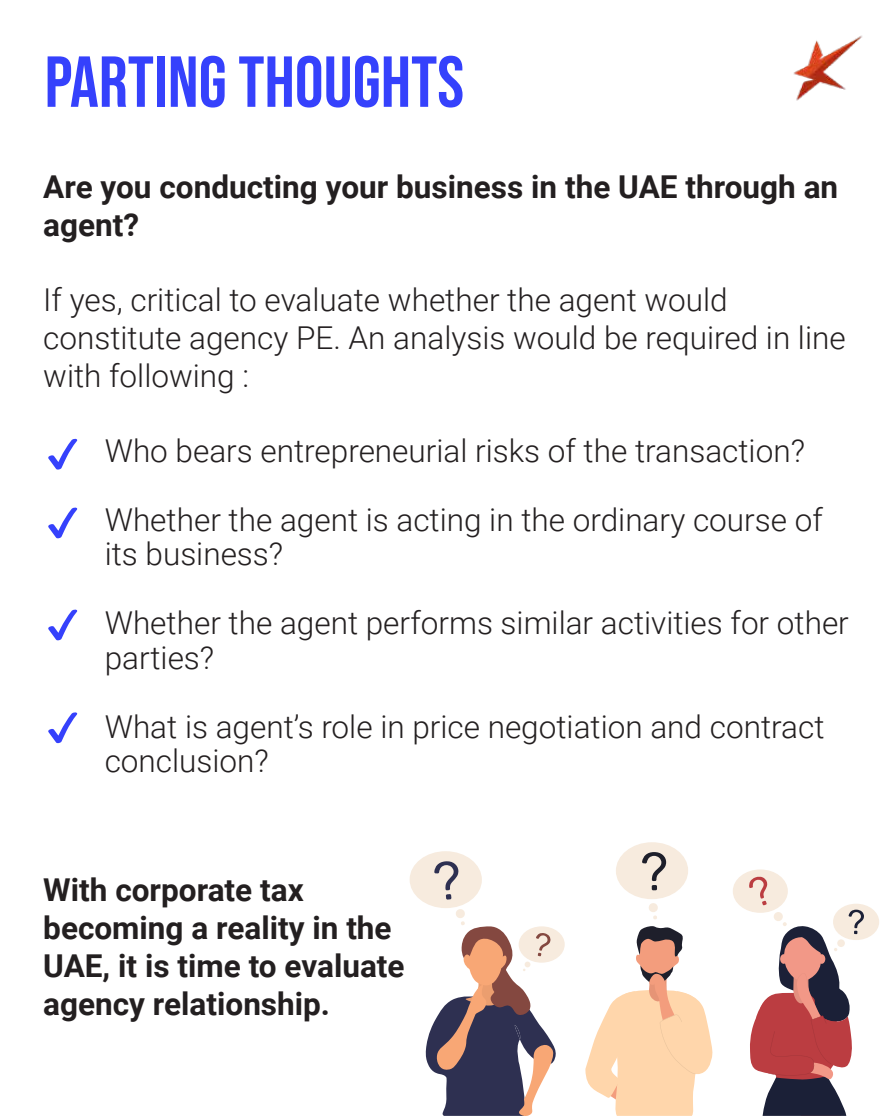
<style>
.page{position:relative;width:893px;height:1116px;background:#fff}
.page>*{position:absolute;margin:0;border:0;box-sizing:border-box;transform-origin:0 0}
.t1{font:72px "Bebas Neue";color:#3541fc}
.t2{font:300 31.5px/69px "Roboto";color:#231f20}
.t3{font:700 31.5px/37.8px "Roboto";color:#231f20}
</style>
<div class="page">
<svg style="left:48px;top:438px;width:29px;height:32px"></svg>
<svg style="left:48px;top:507px;width:29px;height:31px"></svg>
<svg style="left:48px;top:609px;width:29px;height:31px"></svg>
<svg style="left:48px;top:712px;width:29px;height:31px"></svg>
<img style="left:793px;top:35px;width:70px;height:66px">
<svg style="left:585px;top:926px;width:127px;height:190px"></svg>
<div style="left:615px;top:842px;width:73px;height:57px;background:#f7ebde;border-radius:50%"></div>
<svg style="left:649px;top:903px;width:9px;height:16px"></svg>
<svg style="left:642px;top:852px;width:23px;height:38px"></svg>
<div style="left:409px;top:851px;width:73px;height:57px;background:#f7ebde;border-radius:50%"></div>
<svg style="left:434px;top:861px;width:24px;height:38px"></svg>
<div style="left:518px;top:926px;width:46px;height:36px;background:#f7ebde;border-radius:50%"></div>
<svg style="left:425px;top:909px;width:131px;height:207px"></svg>
<div style="left:732px;top:869px;width:55px;height:44px;background:#f7ebde;border-radius:50%"></div>
<div style="left:832px;top:903px;width:46px;height:37px;background:#f7ebde;border-radius:50%"></div>
<svg style="left:749px;top:876px;width:114px;height:240px"></svg>
<h1 class="t1" style="left:45px;top:41px;width:421px">PARTING THOUGHTS</h1>
<p class="t3" style="left:43px;top:166px;width:796px">Are you conducting your business in the UAE through an agent?</p>
<p class="t2" style="left:43px;top:280px;width:803px;line-height:37.8px">If yes, critical to evaluate whether the agent would constitute agency PE. An analysis would be required in line with following :</p>
<p class="t2" style="left:105px;top:415px;width:719px">Who bears entrepreneurial risks of the transaction?<br>Whether the agent is acting in the ordinary course of</p>
<p class="t2" style="left:105px;top:518px;width:745px">its business?<br>Whether the agent performs similar activities for other</p>
<p class="t2" style="left:105px;top:622px;width:720px">parties?<br>What is agent’s role in price negotiation and contract</p>
<p class="t2" style="left:105px;top:725px;width:165px">conclusion?</p>
<p class="t3" style="left:43px;top:870px;width:363px">With corporate tax becoming a reality in the<br>UAE, it is time to evaluate agency relationship.</p>
</div>
